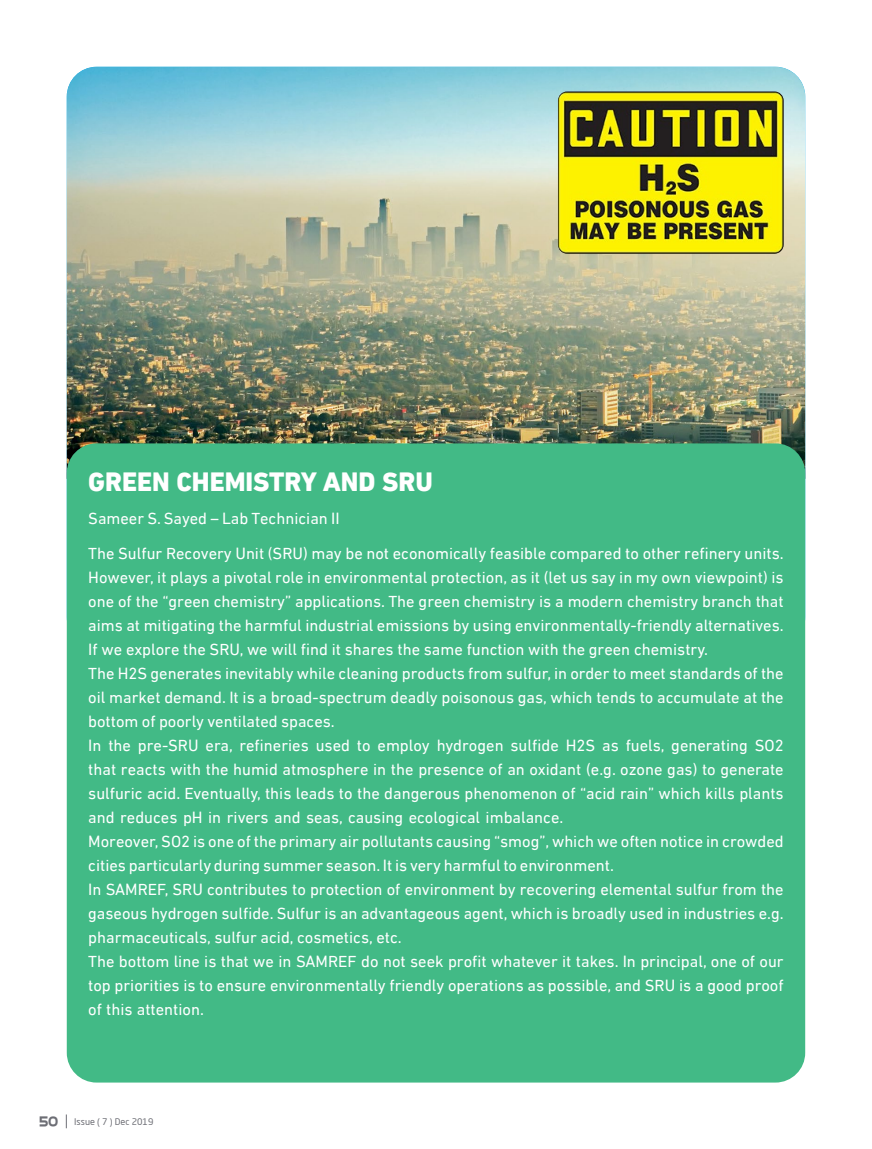
<style>
.page{position:relative;width:872px;height:1149px;background:#fff}
.page>*{position:absolute;margin:0;border:0;box-sizing:border-box;transform-origin:0 0}
.t1{font:800 27px "DIN Next LTW23";color:#fff}
.t2{font:16.5px/24px "DIN Next LTW23";color:#fff}
.t3{font:15px "TR Nasalization";color:#6d6e75}
.t4{font:9px "Neo Sans Arabic";color:#6d6e75}
</style>
<div class="page">
<img style="left:67px;top:67px;width:738px;height:400px">
<div style="left:67px;top:443px;width:738px;height:639px;background:#42ba86;border-radius:30px"></div>
<img style="left:558px;top:91px;width:225px;height:163px">
<svg style="left:66px;top:1114px;width:1px;height:13px"></svg>
<h1 class="t1" style="left:88px;top:465px;width:346px">GREEN CHEMISTRY AND SRU</h1>
<p class="t2" style="left:88px;top:506px;width:253px">Sameer .S Sayed – Lab Technician II</p>
<p class="t2" style="left:88px;top:541px;width:697px">The Sulfur Recovery Unit (SRU) may be not economically feasible compared to other refinery units.<br>However it, plays a pivotal role in environmental protection, as it (let us say in my own viewpoint) is one of the “green chemistry” applications. The green chemistry is a modern chemistry branch that aims at mitigating the harmful industrial emissions by using environmentally-friendly alternatives.<br>If we explore the SRU, we will find it shares the same function with the green chemistry.<br>The H S2 generates inevitably while cleaning products from sulfur in, order to meet standards of the oil market demand isIt. a broad-spectrum deadly poisonous gas, which tends to accumulate at the bottom of poorly ventilated spaces.<br>In the pre-SRU era, refineries used to employ hydrogen sulfide H S2 as fuels, generating SO2 that reacts with the humid atmosphere in the presence of an oxidant .g.e( ozone gas) to generate sulfuric acid. Eventually, this leads to the dangerous phenomenon of “acid rain” which kills plants and reduces pH in rivers and seas, causing ecological imbalance.<br>Moreover, SO is2 one of the primary air pollutants causing “smog ,” which we often notice in crowded cities particularly during summer season isIt. very harmful to environment.<br>In SAMREF, SRU contributes to protection of environment by recovering elemental sulfur from the gaseous hydrogen sulfide. Sulfur is an advantageous agent, which is broadly used in industries .g.e pharmaceuticals, sulfur acid, cosmetics, etc.<br>The bottom line is that we in SAMREF do not seek profit whatever it takes In. principal, one of our top priorities is to ensure environmentally friendly operations as possible, and SRU is a good proof of this attention.</p>
<p class="t3" style="left:39px;top:1113px;width:21px">50</p>
<p class="t4" style="left:74px;top:1113px;width:81px">Issue ( 7 ) Dec 2019</p>
</div>
